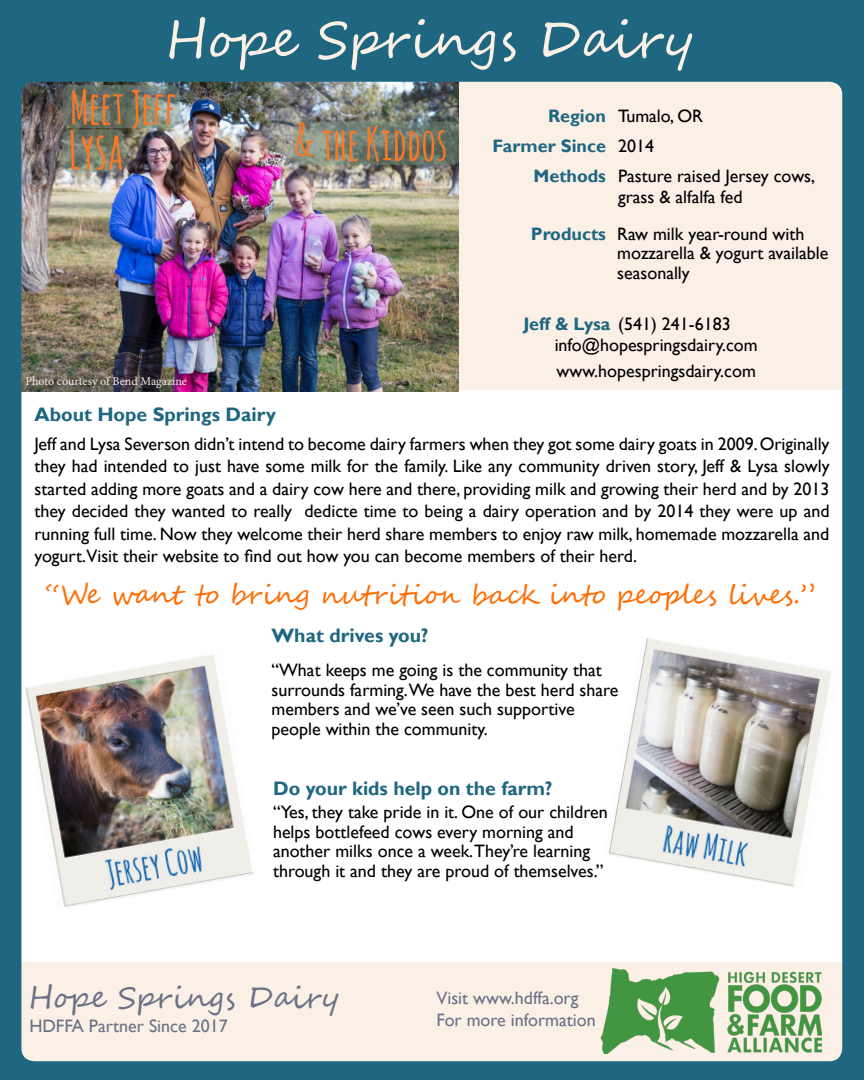
<style>
.page{position:relative;width:864px;height:1080px;background:#fff}
.page>*{position:absolute;margin:0;border:0;box-sizing:border-box;transform-origin:0 0}
.t1{font:51px "Segoe Script";color:#faf0e6}
.t2{font:30px "Segoe Script";color:#6b7187}
.t3{font:27px "Segoe Script";color:#ff6c00}
.t4{font:700 19.5px "Gill Sans";color:#1f6780}
.t5{font:18px/19.5px "Gill Sans";color:#000}
.t6{font:18px/21.6px "Gill Sans";color:#6b7187}
.t7{font:700 18px "Gill Sans";color:#1f6780}
.t8{font:12px "Minion Pro";color:#faf0e6}
.s1{font-weight:700;color:#1f6780}
</style>
<div class="page">
<img style="left:0;top:0;width:864px;height:1080px">
<p class="t1" style="left:165px;top:-2px;width:531px">Hope Springs Dairy</p>
<p class="t1" style="left:227px;top:1px;width:411px">Volcano Veggies</p>
<p class="t7" style="left:548px;top:105px;width:59px">Region</p>
<p class="t7" style="left:492px;top:135px;width:115px">Farmer Since</p>
<p class="t7" style="left:533px;top:165px;width:74px">Methods</p>
<p class="t5" style="left:618px;top:106px;width:87px">Tumalo, OR</p>
<p class="t5" style="left:618px;top:136px;width:37px">2014</p>
<p class="t5" style="left:618px;top:166px;width:199px;line-height:21px">Pasture raised Jersey cows, grass &amp; alfalfa fed</p>
<p class="t7" style="left:531px;top:224px;width:77px">Products</p>
<p class="t5" style="left:617px;top:224px;width:213px">Raw milk year-round with mozzarella &amp; yogurt available seasonally</p>
<p class="t8" style="left:26px;top:373px;width:163px">Photo courtesy of Bend Magazine</p>
<p class="t4" style="left:34px;top:403px;width:243px">About Hope Springs Dairy</p>
<p class="t5" style="left:524px;top:314px;width:209px"><span class="s1">Jeff &amp; Lysa</span> (541) 241-6183</p>
<p class="t5" style="left:555px;top:336px;width:205px">info@hopespringsdairy.com</p>
<p class="t5" style="left:557px;top:361px;width:201px">www.hopespringsdairy.com</p>
<p class="t5" style="left:34px;top:433px;width:797px;line-height:22.5px;text-align:justify">Jeff and Lysa Severson didn’t intend to become dairy farmers when they got some dairy goats in 2009. Originally they had intended to just have some milk for the family. Like any community driven story, Jeff &amp; Lysa slowly started adding more goats and a dairy cow here and there, providing milk and growing their herd and by 2013 they decided they wanted to really dedicte time to being a dairy operation and by 2014 they were up and running full time. Now they welcome their herd share members to enjoy raw milk, homemade mozzarella and yogurt.Visit their website to find out how you can become members of their herd.</p>
<p class="t3" style="left:45px;top:572px;width:772px">“We want to bring nutrition back into peoples lives.”</p>
<p class="t4" style="left:272px;top:624px;width:158px">What drives you?</p>
<p class="t5" style="left:272px;top:661px;width:349px">“What keeps me going is the community that surrounds farming.We have the best herd share members and we’ve seen such supportive people within the community.</p>
<p class="t4" style="left:273px;top:777px;width:281px">Do your kids help on the farm?</p>
<p class="t5" style="left:273px;top:803px;width:336px">“Yes, they take pride in it. One of our children helps bottlefeed cows every morning and another milks once a week.They’re learning through it and they are proud of themselves.”</p>
<p class="t2" style="left:28px;top:973px;width:313px">Hope Springs Dairy</p>
<p class="t6" style="left:29px;top:1015px;width:200px">HDFFA Partner Since 2017</p>
<p class="t6" style="left:437px;top:988px;width:161px">Visit www.hdffa.org<br>For more information</p>
</div>
